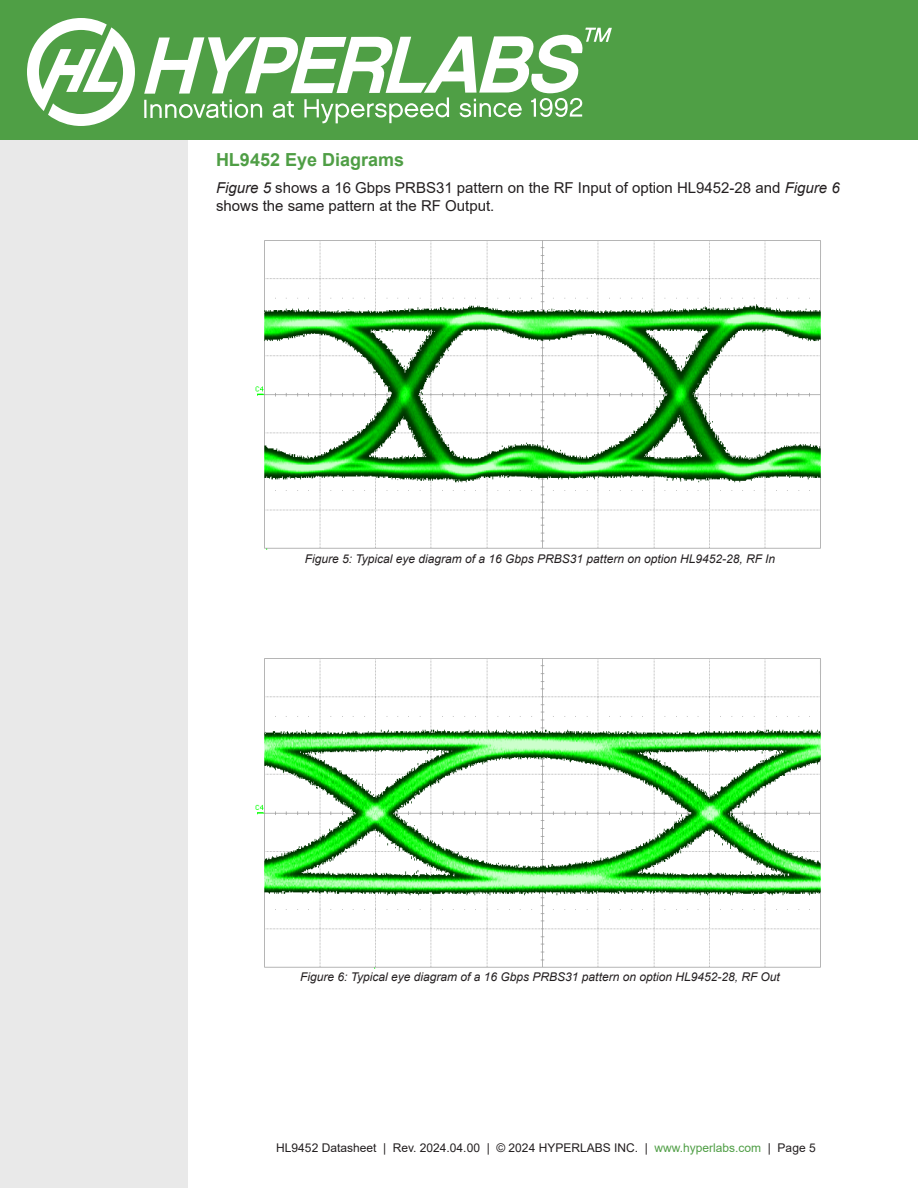
<style>
.page{position:relative;width:918px;height:1188px;background:#fff}
.page>*{position:absolute;margin:0;border:0;box-sizing:border-box;transform-origin:0 0}
.DS_Par_Content{font:700 18px "Arial";color:#4f9e45}
.DS_Par_Content-2{font:15px/18px "Arial";color:#231f20}
.DS_Par_Caption{font:italic 12px "Arial";color:#231f20}
.t1{font:12px "Arial";color:#231f20}
.s1{font-style:italic}
.s2{color:#4f9e45}
</style>
<div class="page">
<div style="left:0;top:1px;width:188px;height:1187px;background:#e9e9e9"></div>
<div style="left:0;top:0;width:918px;height:140px;background:#4f9f45"></div>
<svg style="left:27px;top:18px;width:108px;height:108px"></svg>
<svg style="left:144px;top:28px;width:468px;height:96px"></svg>
<img style="left:255px;top:240px;width:566px;height:310px">
<img style="left:255px;top:658px;width:566px;height:310px">
<p class="DS_Par_Content" style="left:216px;top:147px;width:190px">HL9452 Eye Diagrams</p>
<p class="DS_Par_Content-2" style="left:216px;top:179px;width:625px"><span class="s1">Figure 5</span> shows a 16 Gbps PRBS31 pattern on the RF Input of option HL9452-28 and <span class="s1">Figure 6 </span>shows the same pattern at the RF Output.</p>
<p class="DS_Par_Caption" style="left:305px;top:551px;width:472px">Figure 5: Typical eye diagram of a 16 Gbps PRBS31 pattern on option HL9452-28, RF In</p>
<p class="DS_Par_Caption" style="left:300px;top:969px;width:481px">Figure 6: Typical eye diagram of a 16 Gbps PRBS31 pattern on option HL9452-28, RF Out</p>
<p class="t1" style="left:276px;top:1139px;width:541px">HL9452 Datasheet | Rev. 2024.04.00 | © 2024 HYPERLABS INC. | <span class="s2">www.hyperlabs.com</span> | Page 5</p>
</div>
